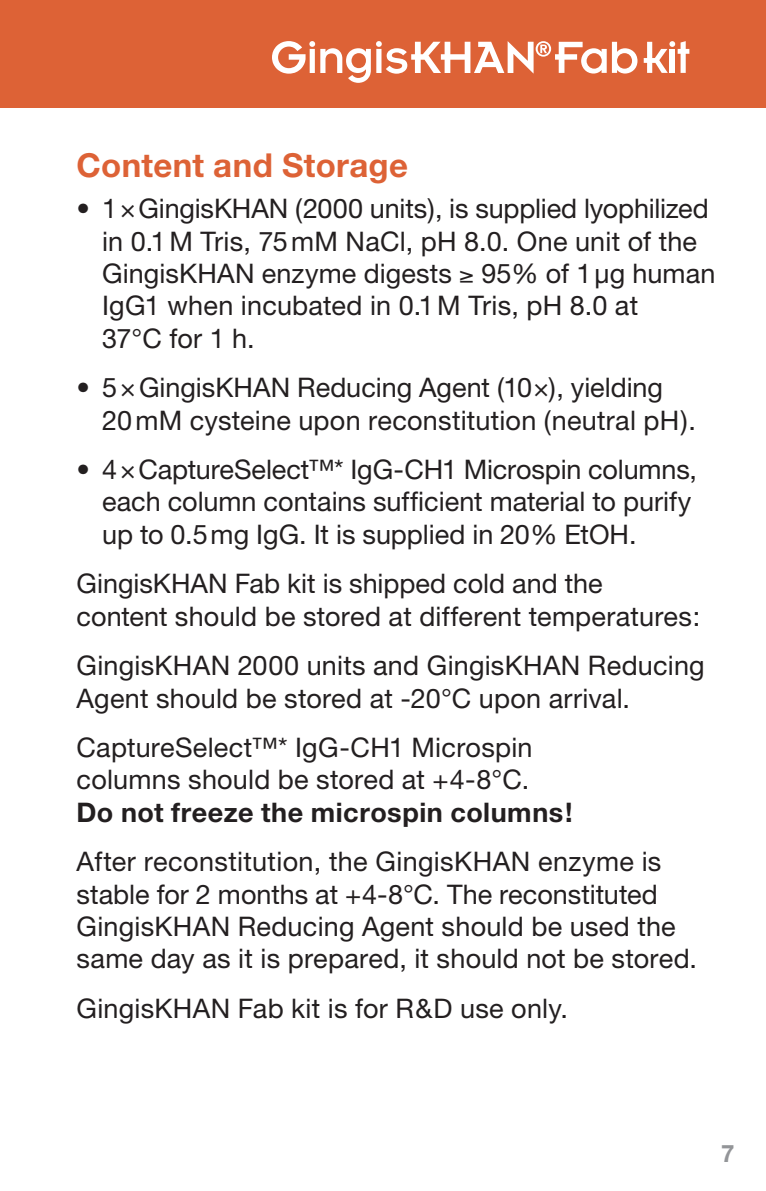
<style>
.page{position:relative;width:766px;height:1191px;background:#fff}
.page>*{position:absolute;margin:0;border:0;box-sizing:border-box;transform-origin:0 0}
.RUB1{font:700 33px "Helvetica Neue";letter-spacing:.01em;color:#dd6236}
.t1{font:27px/32.4px "Helvetica Neue";letter-spacing:.005em;color:#231f20}
.t2{font:700 24px "Helvetica Neue";color:#939598}
.s1{font-weight:700}
</style>
<div class="page">
<div style="left:0;top:0;width:765px;height:108px;background:#dd6236"></div>
<svg style="left:643px;top:41px;width:46px;height:32px"></svg>
<svg style="left:272px;top:41px;width:365px;height:42px"></svg>
<p class="RUB1" style="left:77px;top:145px;width:333px">Content and Storage</p>
<p class="t1" style="left:102px;top:192px;width:614px;text-indent:-26px">• 1×GingisKHAN (2000 units), is supplied lyophilized in 0.1M Tris, 75mM NaCl, pH 8.0. One unit of the GingisKHAN enzyme digests ≥ 95% of 1μg human IgG1 when incubated in 0.1M Tris, pH 8.0 at<br>37°C for 1 h.</p>
<p class="t1" style="left:102px;top:371px;width:595px;text-indent:-26px">• 5×GingisKHAN Reducing Agent (10×), yielding<br>20mM cysteine upon reconstitution (neutral pH).</p>
<p class="t1" style="left:102px;top:453px;width:596px;text-indent:-26px">• 4×CaptureSelect™* IgG-CH1 Microspin columns, each column contains sufficient material to purify up to 0.5mg IgG. It is supplied in 20% EtOH.</p>
<p class="t1" style="left:77px;top:567px;width:625px">GingisKHAN Fab kit is shipped cold and the content should be stored at different temperatures:</p>
<p class="t1" style="left:77px;top:649px;width:629px">GingisKHAN 2000 units and GingisKHAN Reducing<br>Agent should be stored at -20°C upon arrival.</p>
<p class="t1" style="left:77px;top:731px;width:497px">CaptureSelect™* IgG-CH1 Microspin columns should be stored at +4-8°C.<br><span class="s1">Do not freeze the microspin columns!</span></p>
<p class="t1" style="left:77px;top:845px;width:622px">After reconstitution, the GingisKHAN enzyme is stable for 2 months at +4-8°C. The reconstituted GingisKHAN Reducing Agent should be used the same day as it is prepared, it should not be stored.</p>
<p class="t1" style="left:77px;top:991px;width:493px">GingisKHAN Fab kit is for R&amp;D use only.</p>
<p class="t2" style="left:720px;top:1138px;width:15px">7</p>
</div>
